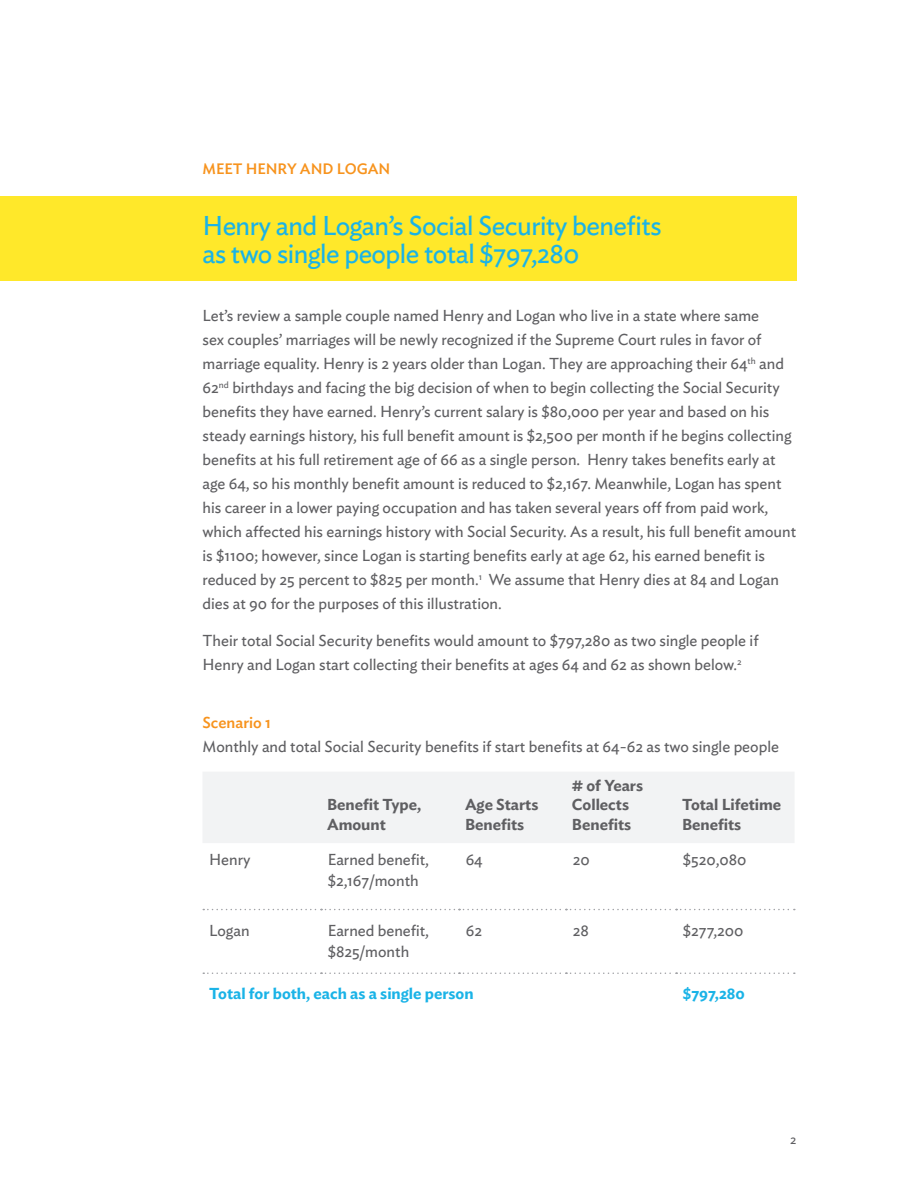
<style>
.page{position:relative;width:918px;height:1188px;background:#fff}
.page>*{position:absolute;margin:0;border:0;box-sizing:border-box;transform-origin:0 0}
.t1{font:27px/28.5px "Ideal Sans";letter-spacing:-.02em;color:#1ab3e7}
.t2{font:15.75px/24px "Ideal Sans";color:#5f5f62}
.t3{font:600 15.75px/19.5px "Ideal Sans";color:#5f5f62}
.t4{font:600 15.75px "Ideal Sans";color:#1ab3e7}
.t5{font:500 15.75px "Ideal Sans";color:#f7931d}
.t6{font:500 15px "Ideal Sans";color:#f7931d}
.t7{font:12.75px "Ideal Sans";color:#5f5f62}
</style>
<div class="page">
<div style="left:0;top:197px;width:796px;height:84px;background:#ffe82a"></div>
<div style="left:203px;top:772px;width:591px;height:71px;background:#f2f3f4"></div>
<svg style="left:203px;top:909px;width:592px;height:1px"></svg>
<svg style="left:203px;top:973px;width:592px;height:1px"></svg>
<p class="t6" style="left:202px;top:157px;width:189px">MEET HENRY AND LOGAN</p>
<h1 class="t1" style="left:202px;top:209px;width:461px">Henry and Logan’s Social Security benefits as two single people total $797,280</h1>
<p class="t2" style="left:202px;top:302px;width:595px">Let’s review a sample couple named Henry and Logan who live in a state where same<br>sex couples’ marriages will be newly recognized if the Supreme Court rules in favor of marriage equality. Henry is 2 years older than Logan. They are approaching their 64<sup>th</sup> and 62<sup>nd</sup> birthdays and facing the big decision of when to begin collecting the Social Security benefits they have earned. Henry’s current salary is $80,000 per year and based on his steady earnings history, his full benefit amount is $2,500 per month if he begins collecting benefits at his full retirement age of 66 as a single person. Henry takes benefits early at age 64, so his monthly benefit amount is reduced to $2,167. Meanwhile, Logan has spent his career in a lower paying occupation and has taken several years off from paid work, which affected his earnings history with Social Security. As a result, his full benefit amount is $1100; however, since Logan is starting benefits early at age 62, his earned benefit is reduced by 25 percent to $825 per month.<sup>1</sup> We assume that Henry dies at 84 and Logan dies at 90 for the purposes of this illustration.</p>
<p class="t2" style="left:202px;top:628px;width:558px">Their total Social Security benefits would amount to $797,280 as two single people if<br>Henry and Logan start collecting their benefits at ages 64 and 62 as shown below.<sup>2</sup></p>
<p class="t5" style="left:202px;top:711px;width:70px">Scenario 1</p>
<p class="t2" style="left:202px;top:733px;width:578px">Monthly and total Social Security benefits if start benefits at 64-62 as two single people</p>
<p class="t3" style="left:327px;top:794px;width:96px">Benefit Type,<br>Amount</p>
<p class="t3" style="left:465px;top:794px;width:75px">Age Starts<br>Benefits</p>
<p class="t3" style="left:572px;top:774px;width:73px"># of Years<br>Collects<br>Benefits</p>
<p class="t3" style="left:682px;top:794px;width:101px">Total Lifetime<br>Benefits</p>
<p class="t2" style="left:209px;top:847px;width:43px">Henry</p>
<p class="t2" style="left:328px;top:848px;width:103px;line-height:21px">Earned benefit, $2,167/month</p>
<p class="t2" style="left:466px;top:847px;width:19px">64</p>
<p class="t2" style="left:573px;top:847px;width:19px">20</p>
<p class="t2" style="left:683px;top:847px;width:65px">$520,080</p>
<p class="t2" style="left:209px;top:917px;width:42px">Logan</p>
<p class="t2" style="left:328px;top:918px;width:103px;line-height:21px">Earned benefit, $825/month</p>
<p class="t2" style="left:466px;top:917px;width:18px">62</p>
<p class="t2" style="left:573px;top:917px;width:18px">28</p>
<p class="t2" style="left:683px;top:917px;width:62px">$277,200</p>
<p class="t4" style="left:209px;top:981px;width:266px">Total for both, each as a single person</p>
<p class="t4" style="left:683px;top:981px;width:63px">$797,280</p>
<p class="t7" style="left:790px;top:1130px;width:8px">2</p>
</div>
